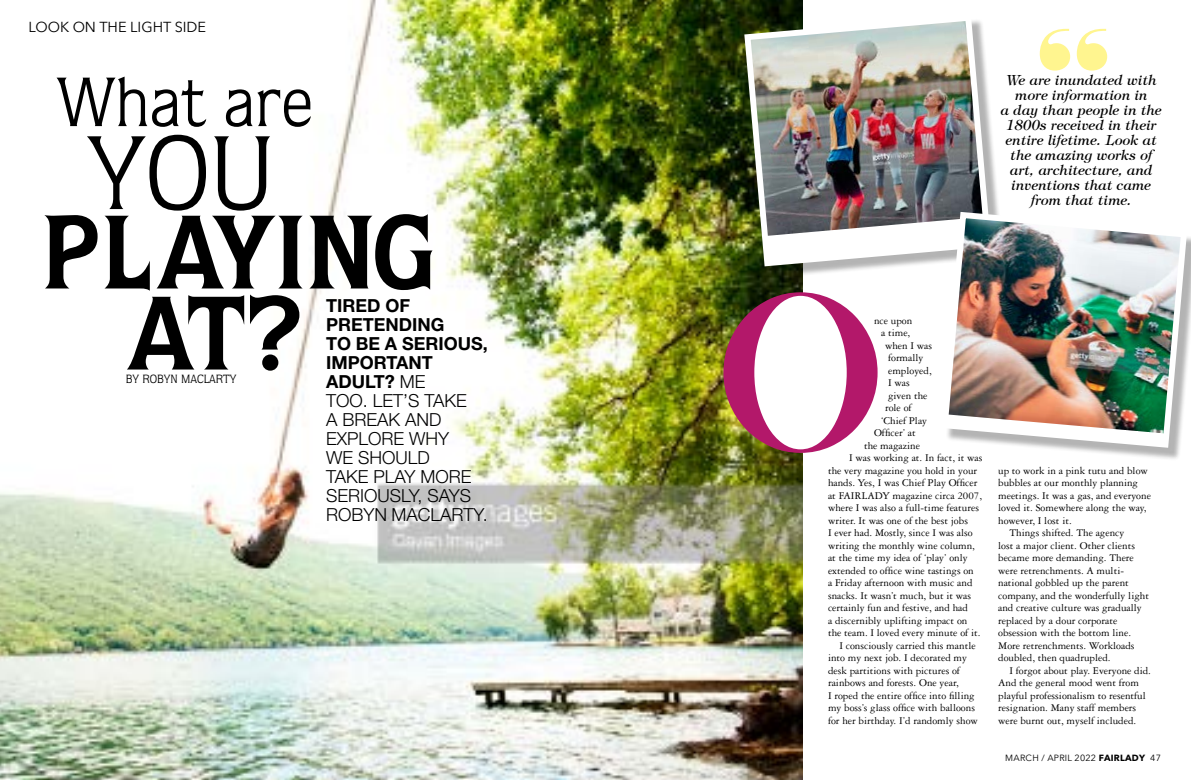
<style>
.page{position:relative;width:1191px;height:780px;background:#fff}
.page>*{position:absolute;margin:0;border:0;box-sizing:border-box;transform-origin:0 0}
.t1{font:222px "Rachel";color:#b3186a}
.t2{font:700 105.1px/81px "Quorum Std";letter-spacing:-.02em;color:#000;text-align:center}
.t3{font:105.1px "Quorum Std";color:#000}
.t4{font:70px "Quorum Std";color:#000}
.t5{font:300 18px/19px "Helvetica Neue LT Std";color:#000}
.t6{font:14.5px "Avenir Next";color:#000}
.t7{font:italic 14px/15px "Tiffany Std";color:#000;text-align:center}
.t8{font:12px "Quorum Std";color:#000}
.t9{font:11px "Garamond 3 LT Std";color:#000}
.t10{font:9px "Avenir Next";letter-spacing:.025em;color:#000}
.s1{font-weight:700}
</style>
<div class="page">
<img style="left:0;top:0;width:802px;height:780px">
<div style="left:748px;top:19px;width:255px;height:260px;background:#000;opacity:.3"></div>
<img style="left:741px;top:11px;width:253px;height:258px">
<div style="left:945px;top:216px;width:246px;height:244px;background:#000;opacity:.3"></div>
<img style="left:938px;top:209px;width:252px;height:242px">
<div style="left:747px;top:293px;width:112px;height:159px;background:#fff;border-radius:50%"></div>
<svg style="left:1039px;top:29px;width:68px;height:42px"></svg>
<h3 class="t6" style="left:28px;top:14px;width:179px">LOOK ON THE LIGHT SIDE</h3>
<h3 class="t4" style="left:57px;top:61px;width:257px">What are</h3>
<h2 class="t3" style="left:87px;top:111px;width:189px">YOU</h2>
<h2 class="t2" style="left:41px;top:211px;width:397px">PLAYING<br>AT?</h2>
<h3 class="t5" style="left:326px;top:296px;width:163px"><span class="s1">TIRED OF<br>PRETENDING<br>TO BE A SERIOUS,<br>IMPORTANT<br>ADULT?</span> ME<br>TOO. LET’S TAKE<br>A BREAK AND<br>EXPLORE WHY<br>WE SHOULD<br>TAKE PLAY MORE<br>SERIOUSLY, SAYS<br>ROBYN MACLARTY.</h3>
<p class="t8" style="left:126px;top:371px;width:112px">BY ROBYN MACLARTY</p>
<p class="t7" style="left:1000px;top:72px;width:163px">We are inundated with more information in<br>a day than people in the<br>1800s received in their entire lifetime. Look at the amazing works of art, architecture, and inventions that came from that time.</p>
<h1 class="t1" style="left:714px;top:245px;width:173px">O</h1>
<p class="t9" style="left:874px;top:314px;width:40px">nce upon</p>
<p class="t9" style="left:881px;top:327px;width:31px">a time,</p>
<p class="t9" style="left:885px;top:339px;width:49px">when I was</p>
<p class="t9" style="left:888px;top:352px;width:37px">formally</p>
<p class="t9" style="left:888px;top:364px;width:45px">employed,</p>
<p class="t9" style="left:888px;top:377px;width:23px">I was</p>
<p class="t9" style="left:888px;top:389px;width:41px">given the</p>
<p class="t9" style="left:885px;top:402px;width:28px">role of</p>
<p class="t9" style="left:881px;top:414px;width:48px">‘Chief Play</p>
<p class="t9" style="left:874px;top:427px;width:43px">Officer’ at</p>
<p class="t9" style="left:864px;top:439px;width:57px">the magazine</p>
<p class="t9" style="left:849px;top:452px;width:135px">I was working at. In fact, it was</p>
<p class="t9" style="left:828px;top:464px;width:151px">the very magazine you hold in your</p>
<p class="t9" style="left:828px;top:477px;width:151px">hands. Yes, I was Chief Play Officer</p>
<p class="t9" style="left:828px;top:489px;width:156px">at FAIRLADY magazine circa 2007,</p>
<p class="t9" style="left:828px;top:502px;width:152px">where I was also a full-time features</p>
<p class="t9" style="left:828px;top:514px;width:141px">writer. It was one of the best jobs</p>
<p class="t9" style="left:828px;top:527px;width:146px">I ever had. Mostly, since I was also</p>
<p class="t9" style="left:828px;top:539px;width:148px">writing the monthly wine column,</p>
<p class="t9" style="left:828px;top:552px;width:141px">at the time my idea of ‘play’ only</p>
<p class="t9" style="left:828px;top:564px;width:147px">extended to office wine tastings on</p>
<p class="t9" style="left:828px;top:577px;width:146px">a Friday afternoon with music and</p>
<p class="t9" style="left:828px;top:589px;width:145px">snacks. It wasn’t much, but it was</p>
<p class="t9" style="left:828px;top:602px;width:141px">certainly fun and festive, and had</p>
<p class="t9" style="left:828px;top:614px;width:141px">a discernibly uplifting impact on</p>
<p class="t9" style="left:828px;top:627px;width:154px">the team. I loved every minute of it.</p>
<p class="t9" style="left:839px;top:639px;width:138px">I consciously carried this mantle</p>
<p class="t9" style="left:828px;top:652px;width:140px">into my next job. I decorated my</p>
<p class="t9" style="left:828px;top:664px;width:133px">desk partitions with pictures of</p>
<p class="t9" style="left:828px;top:677px;width:132px">rainbows and forests. One year,</p>
<p class="t9" style="left:828px;top:689px;width:148px">I roped the entire office into filling</p>
<p class="t9" style="left:828px;top:702px;width:148px">my boss’s glass office with balloons</p>
<p class="t9" style="left:828px;top:714px;width:151px">for her birthday. I’d randomly show</p>
<p class="t9" style="left:998px;top:464px;width:151px">up to work in a pink tutu and blow</p>
<p class="t9" style="left:998px;top:477px;width:141px">bubbles at our monthly planning</p>
<p class="t9" style="left:998px;top:489px;width:154px">meetings. It was a gas, and everyone</p>
<p class="t9" style="left:998px;top:502px;width:150px">loved it. Somewhere along the way,</p>
<p class="t9" style="left:998px;top:514px;width:75px">however, I lost it.</p>
<p class="t9" style="left:1009px;top:527px;width:116px">Things shifted. The agency</p>
<p class="t9" style="left:998px;top:539px;width:138px">lost a major client. Other clients</p>
<p class="t9" style="left:998px;top:552px;width:137px">became more demanding. There</p>
<p class="t9" style="left:998px;top:564px;width:126px">were retrenchments. A multi-</p>
<p class="t9" style="left:998px;top:577px;width:132px">national gobbled up the parent</p>
<p class="t9" style="left:998px;top:589px;width:152px">company, and the wonderfully light</p>
<p class="t9" style="left:998px;top:602px;width:145px">and creative culture was gradually</p>
<p class="t9" style="left:998px;top:614px;width:121px">replaced by a dour corporate</p>
<p class="t9" style="left:998px;top:627px;width:134px">obsession with the bottom line.</p>
<p class="t9" style="left:998px;top:639px;width:138px">More retrenchments. Workloads</p>
<p class="t9" style="left:998px;top:652px;width:114px">doubled, then quadrupled.</p>
<p class="t9" style="left:1009px;top:664px;width:143px">I forgot about play. Everyone did.</p>
<p class="t9" style="left:998px;top:677px;width:142px">And the general mood went from</p>
<p class="t9" style="left:998px;top:689px;width:149px">playful professionalism to resentful</p>
<p class="t9" style="left:998px;top:702px;width:140px">resignation. Many staff members</p>
<p class="t9" style="left:998px;top:714px;width:140px">were burnt out, myself included.</p>
<p class="t10" style="left:1005px;top:750px;width:157px">MARCH / APRIL 2022 <span class="s1">FAIRLADY</span> 47</p>
</div>
